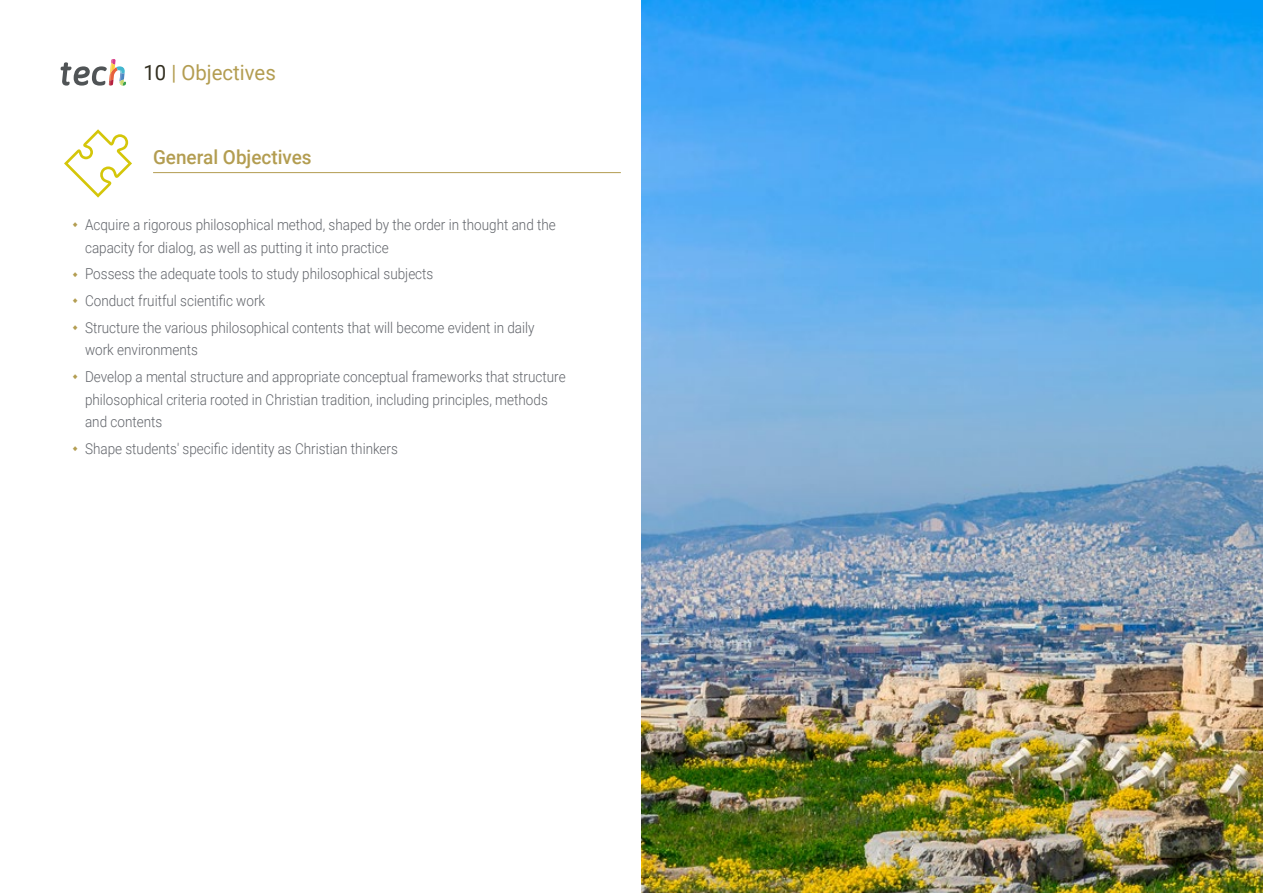
<style>
.page{position:relative;width:1263px;height:893px;background:#fff}
.page>*{position:absolute;margin:0;border:0;box-sizing:border-box;transform-origin:0 0}
.t1{font:21px "Roboto";color:#b39d51}
.t2{font:500 19.5px "Roboto";color:#b39d51}
.t3{font:300 15px/26.7px "Roboto";color:#61646a;scale:.9 1}
.s1{color:#312e20}
</style>
<div class="page">
<svg style="left:64px;top:129px;width:68px;height:69px"></svg>
<img style="left:642px;top:0;width:621px;height:893px">
<svg style="left:61px;top:59px;width:65px;height:27px"></svg>
<hr style="left:153px;top:172px;width:468px;height:1px;background:#b39d51">
<h1 class="t1" style="left:144px;top:57px;width:134px"><span class="s1">10</span> | Objectives</h1>
<h2 class="t2" style="left:153px;top:144px;width:160px">General Objectives</h2>
<p class="t3" style="left:85px;top:213px;width:525px;line-height:22.5px">Acquire a rigorous philosophical method, shaped by the order in thought and the capacity for dialog, as well as putting it into practice</p>
<p class="t3" style="left:85px;top:260px;width:501px">Possess the adequate tools to study philosophical subjects<br>Conduct fruitful scientific work<br>Structure the various philosophical contents that will become evident in daily</p>
<p class="t3" style="left:85px;top:336px;width:535px">work environments<br>Develop a mental structure and appropriate conceptual frameworks that structure</p>
<p class="t3" style="left:85px;top:387px;width:516px;line-height:22.5px">philosophical criteria rooted in Christian tradition, including principles, methods and contents</p>
<p class="t3" style="left:85px;top:435px;width:349px">Shape students' specific identity as Christian thinkers</p>
</div>
